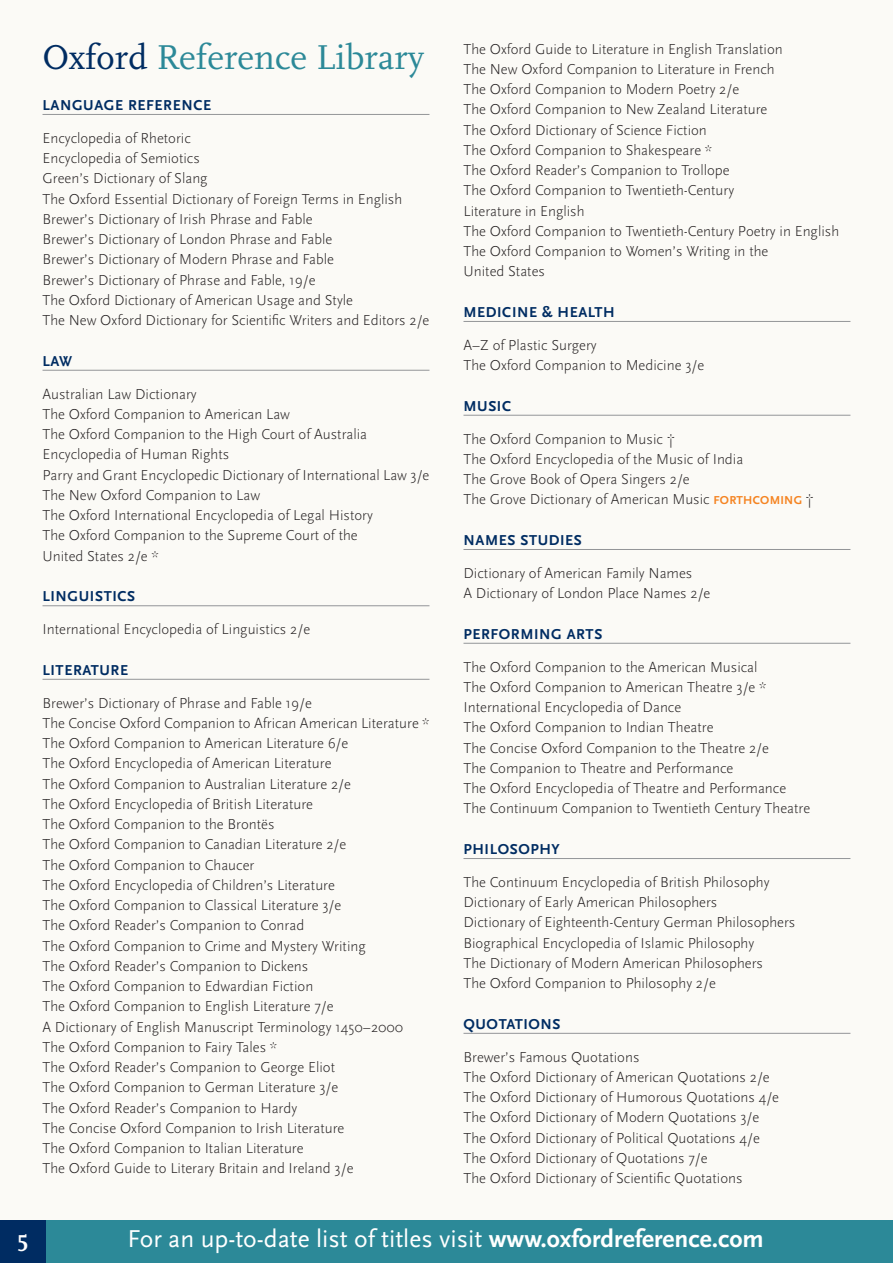
<style>
.page{position:relative;width:893px;height:1263px;background:#fbfaf6}
.page>*{position:absolute;margin:0;border:0;box-sizing:border-box;transform-origin:0 0}
.t1{font:36px "Scala";color:#2c8998}
.t2{font:25.5px "Scala Sans Pro";color:#fff}
.t3{font:700 24px "Scala Caps";color:#fff}
.t4{font:300 15px/20.2px "Scala Sans Pro";color:#231f20}
.t5{font:700 15px "Scala Sans Pro";letter-spacing:.04em;color:#002c62}
.s1{color:#002c62}
.s2{font-weight:700;font-size:12px;color:#f58422}
.s3{font-weight:700}
</style>
<div class="page">
<hr style="left:43px;top:114px;width:386px;height:1px;background:#939598">
<hr style="left:43px;top:370px;width:386px;height:1px;background:#939598">
<hr style="left:43px;top:605px;width:386px;height:1px;background:#939598">
<hr style="left:43px;top:679px;width:386px;height:1px;background:#939598">
<hr style="left:463px;top:321px;width:387px;height:1px;background:#939598">
<hr style="left:463px;top:415px;width:387px;height:1px;background:#939598">
<hr style="left:463px;top:549px;width:387px;height:1px;background:#939598">
<hr style="left:463px;top:643px;width:387px;height:1px;background:#939598">
<hr style="left:463px;top:858px;width:387px;height:1px;background:#939598">
<hr style="left:463px;top:1033px;width:387px;height:1px;background:#939598">
<div style="left:0;top:1220px;width:893px;height:43px;background:#2c8998"></div>
<div style="left:0;top:1221px;width:46px;height:42px;background:#002c62"></div>
<h1 class="t1" style="left:43px;top:38px;width:383px"><span class="s1">Oxford</span> Reference Library</h1>
<p class="t5" style="left:43px;top:96px;width:170px">LANGUAGE REFERENCE</p>
<p class="t4" style="left:43px;top:128px;width:388px">Encyclopedia of Rhetoric<br>Encyclopedia of Semiotics<br>Green’s Dictionary of Slang<br>The Oxford Essential Dictionary of Foreign Terms in English Brewer’s Dictionary of Irish Phrase and Fable<br>Brewer’s Dictionary of London Phrase and Fable<br>Brewer’s Dictionary of Modern Phrase and Fable<br>Brewer’s Dictionary of Phrase and Fable, 19/e<br>The Oxford Dictionary of American Usage and Style<br>The New Oxford Dictionary for Scientific Writers and Editors 2/e</p>
<p class="t5" style="left:43px;top:352px;width:31px">LAW</p>
<p class="t4" style="left:43px;top:384px;width:388px">Australian Law Dictionary<br>The Oxford Companion to American Law<br>The Oxford Companion to the High Court of Australia Encyclopedia of Human Rights<br>Parry and Grant Encyclopedic Dictionary of International Law 3/e The New Oxford Companion to Law<br>The Oxford International Encyclopedia of Legal History<br>The Oxford Companion to the Supreme Court of the<br>United States 2/e *</p>
<p class="t5" style="left:43px;top:587px;width:94px">LINGUISTICS</p>
<p class="t4" style="left:43px;top:619px;width:269px">International Encyclopedia of Linguistics 2/e</p>
<p class="t5" style="left:43px;top:661px;width:87px">LITERATURE</p>
<p class="t4" style="left:43px;top:693px;width:388px">Brewer’s Dictionary of Phrase and Fable 19/e<br>The Concise Oxford Companion to African American Literature * The Oxford Companion to American Literature 6/e<br>The Oxford Encyclopedia of American Literature<br>The Oxford Companion to Australian Literature 2/e<br>The Oxford Encyclopedia of British Literature<br>The Oxford Companion to the Brontës<br>The Oxford Companion to Canadian Literature 2/e<br>The Oxford Companion to Chaucer<br>The Oxford Encyclopedia of Children’s Literature<br>The Oxford Companion to Classical Literature 3/e<br>The Oxford Reader’s Companion to Conrad<br>The Oxford Companion to Crime and Mystery Writing<br>The Oxford Reader’s Companion to Dickens<br>The Oxford Companion to Edwardian Fiction<br>The Oxford Companion to English Literature 7/e<br>A Dictionary of English Manuscript Terminology 1450–2000<br>The Oxford Companion to Fairy Tales *<br>The Oxford Reader’s Companion to George Eliot<br>The Oxford Companion to German Literature 3/e<br>The Oxford Reader’s Companion to Hardy<br>The Concise Oxford Companion to Irish Literature<br>The Oxford Companion to Italian Literature<br>The Oxford Guide to Literary Britain and Ireland 3/e</p>
<p class="t4" style="left:463px;top:39px;width:377px">The Oxford Guide to Literature in English Translation<br>The New Oxford Companion to Literature in French<br>The Oxford Companion to Modern Poetry 2/e<br>The Oxford Companion to New Zealand Literature<br>The Oxford Dictionary of Science Fiction<br>The Oxford Companion to Shakespeare *<br>The Oxford Reader’s Companion to Trollope<br>The Oxford Companion to Twentieth-Century<br>Literature in English<br>The Oxford Companion to Twentieth-Century Poetry in English The Oxford Companion to Women’s Writing in the<br>United States</p>
<p class="t5" style="left:463px;top:303px;width:153px">MEDICINE &amp; HEALTH</p>
<p class="t4" style="left:463px;top:335px;width:242px">A–Z of Plastic Surgery<br>The Oxford Companion to Medicine 3/e</p>
<p class="t5" style="left:463px;top:397px;width:49px">MUSIC</p>
<p class="t4" style="left:463px;top:429px;width:352px">The Oxford Companion to Music †<br>The Oxford Encyclopedia of the Music of India<br>The Grove Book of Opera Singers 2/e<br>The Grove Dictionary of American Music <span class="s2">FORTHCOMING</span> †</p>
<p class="t5" style="left:463px;top:531px;width:120px">NAMES STUDIES</p>
<p class="t4" style="left:463px;top:563px;width:248px">Dictionary of American Family Names<br>A Dictionary of London Place Names 2/e</p>
<p class="t5" style="left:463px;top:625px;width:140px">PERFORMING ARTS</p>
<p class="t4" style="left:463px;top:657px;width:348px">The Oxford Companion to the American Musical<br>The Oxford Companion to American Theatre 3/e * International Encyclopedia of Dance<br>The Oxford Companion to Indian Theatre<br>The Concise Oxford Companion to the Theatre 2/e<br>The Companion to Theatre and Performance<br>The Oxford Encyclopedia of Theatre and Performance The Continuum Companion to Twentieth Century Theatre</p>
<p class="t5" style="left:463px;top:840px;width:98px">PHILOSOPHY</p>
<p class="t4" style="left:463px;top:872px;width:333px">The Continuum Encyclopedia of British Philosophy Dictionary of Early American Philosophers<br>Dictionary of Eighteenth-Century German Philosophers Biographical Encyclopedia of Islamic Philosophy<br>The Dictionary of Modern American Philosophers<br>The Oxford Companion to Philosophy 2/e</p>
<p class="t5" style="left:463px;top:1015px;width:99px">QUOTATIONS</p>
<p class="t4" style="left:463px;top:1047px;width:317px">Brewer’s Famous Quotations<br>The Oxford Dictionary of American Quotations 2/e The Oxford Dictionary of Humorous Quotations 4/e The Oxford Dictionary of Modern Quotations 3/e The Oxford Dictionary of Political Quotations 4/e The Oxford Dictionary of Quotations 7/e<br>The Oxford Dictionary of Scientific Quotations</p>
<h3 class="t3" style="left:17px;top:1230px;width:13px">5</h3>
<h2 class="t2" style="left:127px;top:1223px;width:638px">For an up-to-date list of titles visit <span class="s3">www.oxfordreference.com</span></h2>
</div>
